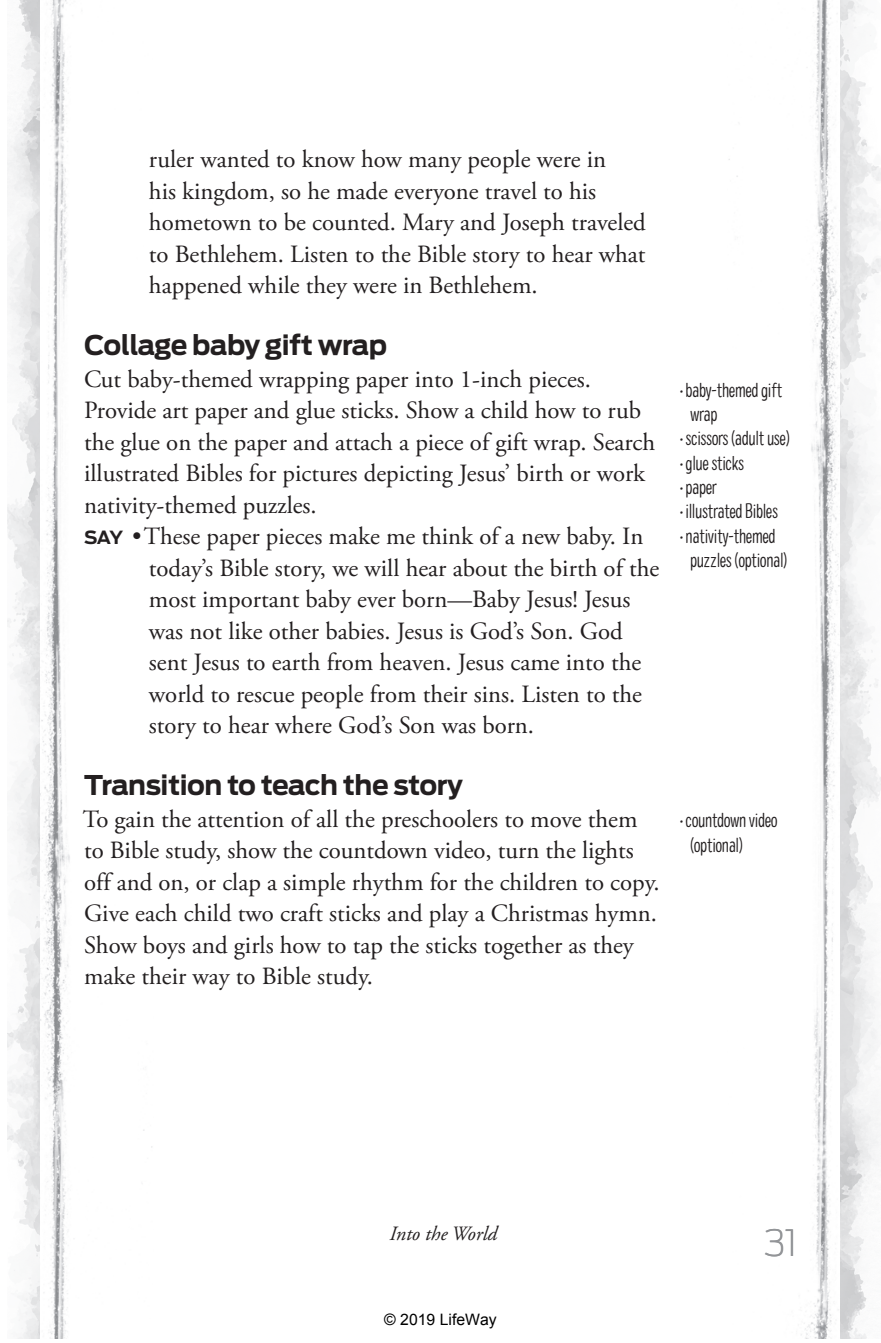
<style>
.page{position:relative;width:881px;height:1343px;background:#fff}
.page>*{position:absolute;margin:0;border:0;box-sizing:border-box;transform-origin:0 0}
.t1{font:200 36px "Antenna";color:#939598}
.t2{font:700 27px "Antenna";letter-spacing:-.02em;color:#231f20}
.t3{font:24.75px/31.5px "Adobe Garamond Pro";color:#231f20}
.t4{font:300 condensed 20.25px/24.3px "Colby";letter-spacing:-.02em;color:#231f20}
.t5{font:italic 20.25px "Adobe Garamond Pro";color:#231f20}
.t6{font:15.75px "Arial";color:#000}
.s1{font-family:"Antenna";font-weight:700;font-size:18px}
</style>
<div class="page">
<img style="left:839px;top:0;width:41px;height:1338px">
<img style="left:728px;top:0;width:111px;height:1338px">
<img style="left:8px;top:0;width:32px;height:1338px">
<img style="left:40px;top:0;width:112px;height:1338px">
<p class="t3" style="left:149px;top:144px;width:498px">ruler wanted to know how many people were in<br>his kingdom, so he made everyone travel to his hometown to be counted. Mary and Joseph traveled to Bethlehem. Listen to the Bible story to hear what happened while they were in Bethlehem.</p>
<p class="t2" style="left:84px;top:329px;width:304px">Collage baby gift wrap</p>
<p class="t3" style="left:84px;top:364px;width:508px">Cut baby-themed wrapping paper into 1-inch pieces.</p>
<p class="t3" style="left:84px;top:395px;width:558px">Provide art paper and glue sticks. Show a child how to rub</p>
<p class="t3" style="left:84px;top:427px;width:572px">the glue on the paper and attach a piece of gift wrap. Search</p>
<p class="t3" style="left:84px;top:458px;width:562px">illustrated Bibles for pictures depicting Jesus’ birth or work</p>
<p class="t3" style="left:84px;top:490px;width:234px">nativity-themed puzzles.</p>
<p class="t3" style="left:84px;top:521px;width:560px"><span class="s1">SAY</span> •These paper pieces make me think of a new baby. In</p>
<p class="t3" style="left:149px;top:553px;width:511px">today’s Bible story, we will hear about the birth of the</p>
<p class="t3" style="left:149px;top:584px;width:483px">most important baby ever born—Baby Jesus! Jesus</p>
<p class="t3" style="left:149px;top:616px;width:475px">was not like other babies. Jesus is God’s Son. God</p>
<p class="t3" style="left:149px;top:647px;width:493px">sent Jesus to earth from heaven. Jesus came into the</p>
<p class="t3" style="left:149px;top:679px;width:494px">world to rescue people from their sins. Listen to the</p>
<p class="t3" style="left:149px;top:710px;width:386px">story to hear where God’s Son was born.</p>
<p class="t2" style="left:84px;top:769px;width:380px">Transition to teach the story</p>
<p class="t3" style="left:83px;top:804px;width:578px">To gain the attention of all the preschoolers to move them to Bible study, show the countdown video, turn the lights off and on, or clap a simple rhythm for the children to copy.<br>Give each child two craft sticks and play a Christmas hymn.<br>Show boys and girls how to tap the sticks together as they make their way to Bible study.</p>
<p class="t4" style="left:690px;top:377px;width:94px;text-indent:-10px">•baby-themed gift wrap</p>
<p class="t4" style="left:679px;top:426px;width:112px">•scissors (adult use)</p>
<p class="t4" style="left:679px;top:450px;width:66px">•glue sticks</p>
<p class="t4" style="left:679px;top:474px;width:39px">•paper</p>
<p class="t4" style="left:679px;top:499px;width:100px">• illustrated Bibles</p>
<p class="t4" style="left:679px;top:523px;width:109px;text-align:center">•nativity-themed puzzles (optional)</p>
<p class="t4" style="left:690px;top:807px;width:89px;text-indent:-10px">•countdown video (optional)</p>
<p class="t5" style="left:389px;top:1220px;width:109px">Into the World</p>
<p class="t6" style="left:384px;top:1308px;width:114px">© 2019 LifeWay</p>
<h1 class="t1" style="left:764px;top:1221px;width:35px">31</h1>
</div>
